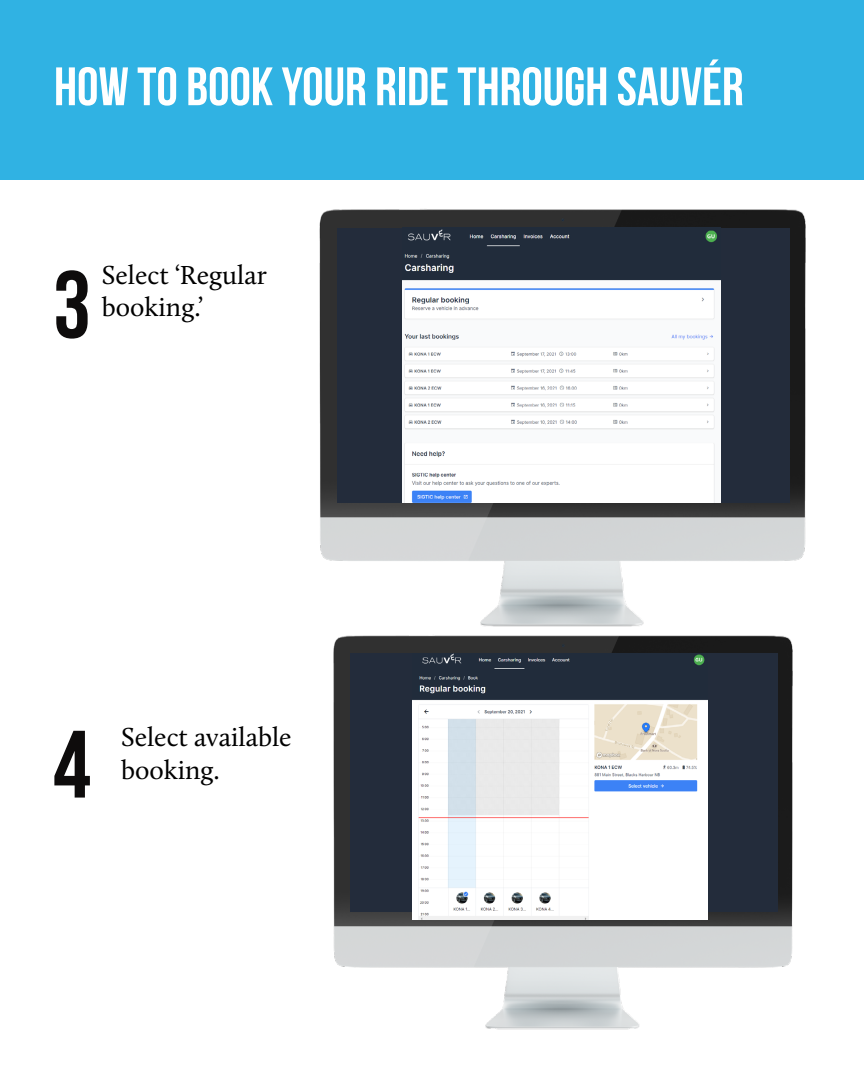
<style>
.page{position:relative;width:864px;height:1080px;background:#fff}
.page>*{position:absolute;margin:0;border:0;box-sizing:border-box;transform-origin:0 0}
.t1{font:700 95.4px "Bebas Neue";color:#0e0c0c}
.t2{font:700 54px "Bebas Neue";color:#fff}
.t3{font:27px/32.4px "Calluna";color:#000}
</style>
<div class="page">
<div style="left:0;top:0;width:864px;height:179px;background:#30b2e3"></div>
<img style="left:319px;top:209px;width:487px;height:415px">
<div style="left:337px;top:228px;width:453px;height:274px;background:#232c3b"></div>
<img style="left:403px;top:229px;width:317px;height:273px">
<img style="left:333px;top:624px;width:460px;height:406px">
<div style="left:350px;top:654px;width:427px;height:258px;background:#232c3b"></div>
<img style="left:412px;top:654px;width:296px;height:265px">
<h2 class="t2" style="left:54px;top:57px;width:691px">HOW TO BOOK YOUR RIDE THROUGH SAUVÉR</h2>
<h1 class="t1" style="left:53px;top:253px;width:39px">3</h1>
<p class="t3" style="left:102px;top:258px;width:167px">Select ‘Regular booking.’</p>
<h1 class="t1" style="left:53px;top:712px;width:39px">4</h1>
<p class="t3" style="left:121px;top:721px;width:172px">Select available booking.</p>
</div>
